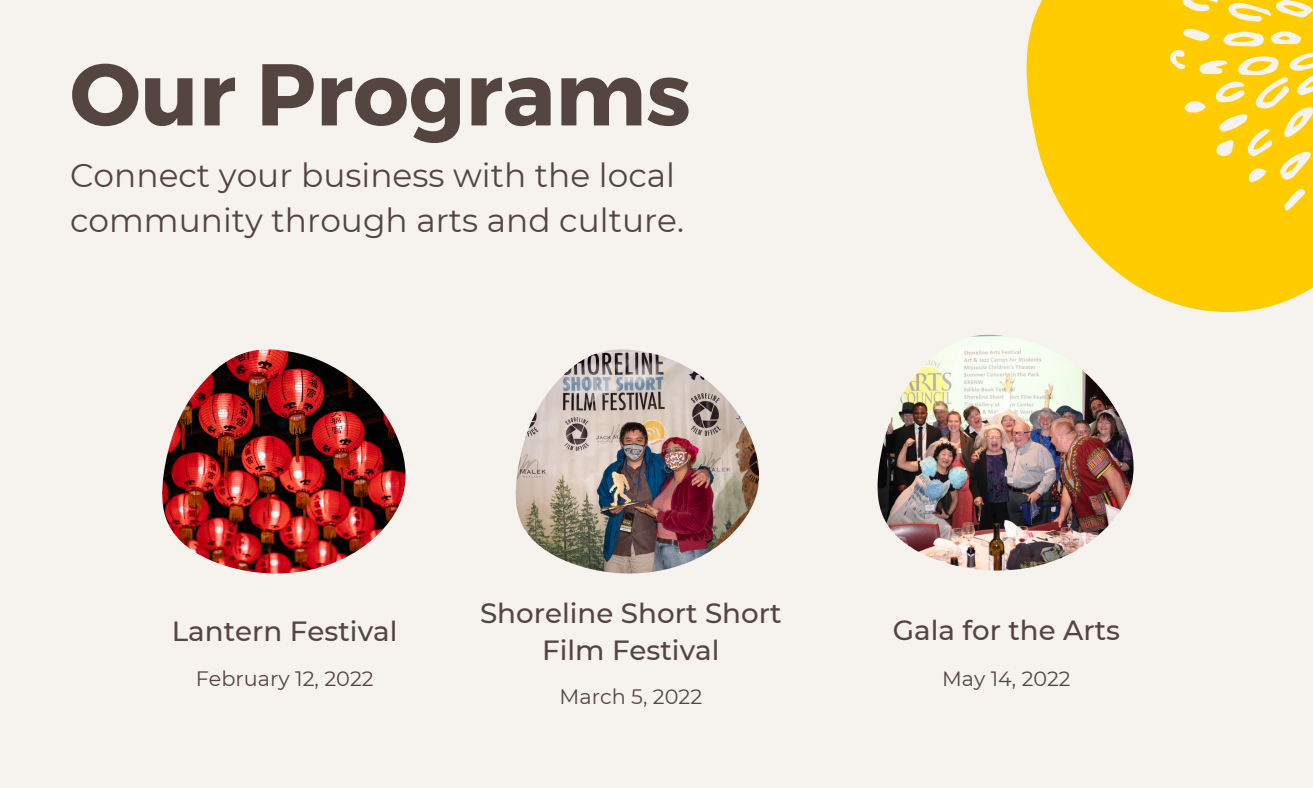
<style>
.page{position:relative;width:1313px;height:788px;background:#fff}
.page>*{position:absolute;margin:0;border:0;box-sizing:border-box;transform-origin:0 0}
.t1{font:700 87.5px "Montserrat";color:#544541}
.t2{font:32.9px/44.8px "Montserrat";color:#544541}
.t3{font:500 27.65px/37.1px "Montserrat";color:#544541;text-align:center}
.t4{font:20.65px "Montserrat";color:#544541}
</style>
<div class="page">
<div style="left:0;top:0;width:1312px;height:787px;background:#f6f3ee"></div>
<svg style="left:984px;top:0;width:328px;height:335px;fill:#fc0"></svg>
<svg style="left:1284px;top:189px;width:21px;height:22px"></svg>
<svg style="left:1170px;top:0;width:143px;height:183px"></svg>
<img style="left:515px;top:349px;width:244px;height:224px">
<img style="left:162px;top:349px;width:244px;height:224px">
<img style="left:877px;top:335px;width:257px;height:235px">
<h1 class="t1" style="left:70px;top:37px;width:622px">Our Programs</h1>
<p class="t2" style="left:70px;top:153px;width:615px">Connect your business with the local community through arts and culture.</p>
<p class="t3" style="left:172px;top:612px;width:227px">Lantern Festival</p>
<p class="t4" style="left:196px;top:665px;width:179px">February 12, 2022</p>
<p class="t3" style="left:480px;top:594px;width:303px">Shoreline Short Short<br>Film Festival</p>
<p class="t4" style="left:559px;top:684px;width:144px">March 5, 2022</p>
<p class="t3" style="left:892px;top:611px;width:229px">Gala for the Arts</p>
<p class="t4" style="left:942px;top:665px;width:130px">May 14, 2022</p>
</div>
